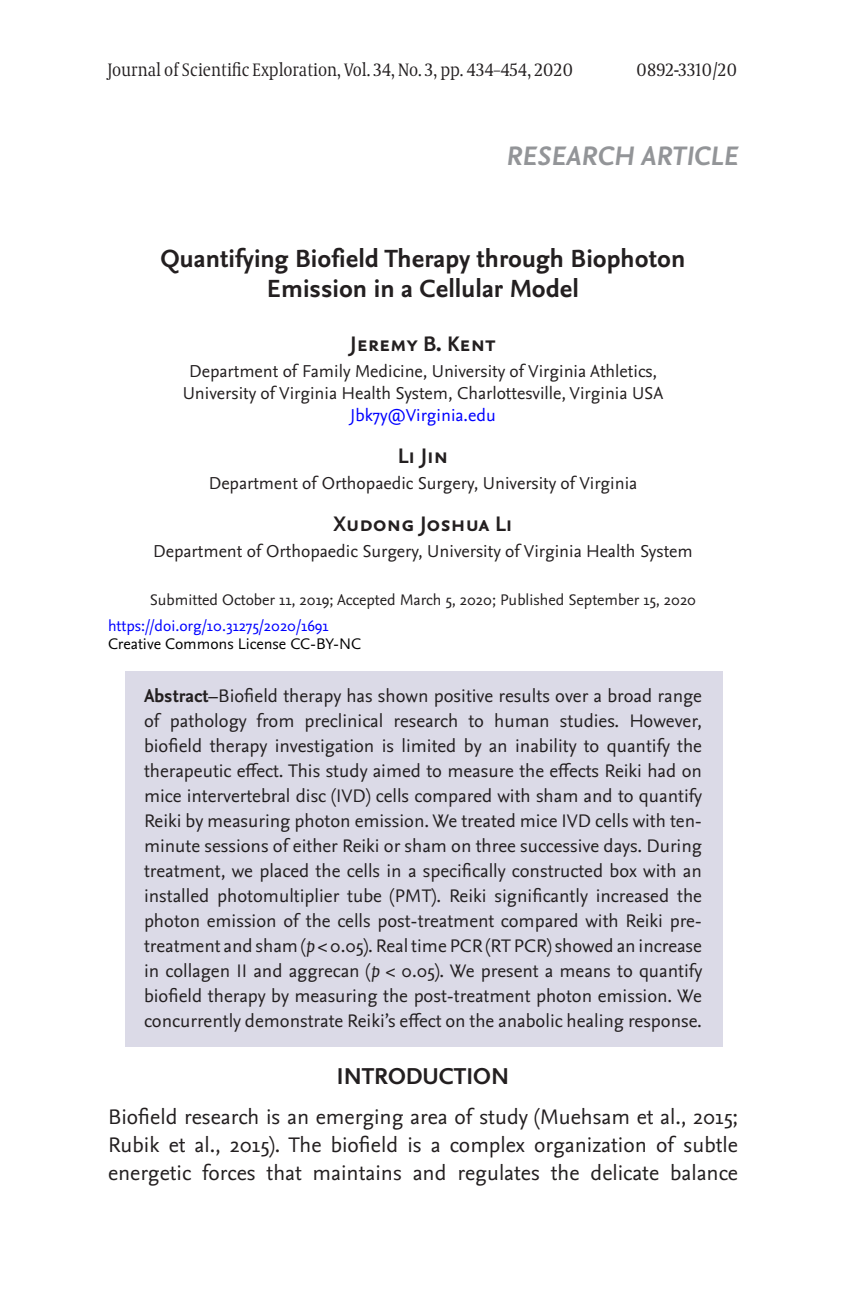
<style>
.page{position:relative;width:864px;height:1296px;background:#fff}
.page>*{position:absolute;margin:0;border:0;box-sizing:border-box;transform-origin:0 0}
.PT_SH{font:italic 700 28px "Nexus Sans Pro";color:#939598}
.t1{font:700 26px/30px "Nexus Sans Pro";color:#231f20;text-align:center}
.t2{font:700 24px "Nexus Sans Pro";color:#231f20}
.t3{font:22px/28px "Nexus Sans Pro";color:#231f20;text-align:justify}
.t4{font:700 22px "Nexus Sans Pro";color:#231f20}
.Abstract{font:19px/25px "Nexus Sans Pro";color:#231f20;text-align:justify}
.t5{font:18px "Nexus Sans Pro";color:#231f20}
.t6{font:18px "Coranto 2 Headline Lt";color:#231f20}
.t7{font:18px "Nexus Sans Pro";color:#00f}
.t8{font:16px "Nexus Sans Pro";color:#231f20}
.t9{font:16px "Nexus Sans Pro";color:#00f}
.t10{font:16px "Nexus Sans Pro";color:#000}
.s1{font-weight:700}
.s2{font-style:italic}
</style>
<div class="page">
<div style="left:125px;top:671px;width:598px;height:376px;background:#dbdae7"></div>
<p class="t6" style="left:107px;top:57px;width:467px">Journal of Scientific Exploration, Vol. 34, No. 3, pp. 434–454, 2020</p>
<p class="t6" style="left:636px;top:57px;width:103px">0892-3310/20</p>
<p class="PT_SH" style="left:506px;top:134px;width:234px">RESEARCH ARTICLE</p>
<p class="t1" style="left:161px;top:242px;width:526px">Quantifying Biofield Therapy through Biophoton<br>Emission in a Cellular Model</p>
<p class="t4" style="left:350px;top:327px;width:147px">Jeremy B. Kent</p>
<p class="t5" style="left:189px;top:357px;width:469px">Department of Family Medicine, University of Virginia Athletics,</p>
<p class="t5" style="left:183px;top:379px;width:482px">University of Virginia Health System, Charlottesville, Virginia USA</p>
<p class="t7" style="left:350px;top:401px;width:147px">Jbk7y@Virginia.edu</p>
<p class="t4" style="left:398px;top:439px;width:52px">Li Jin</p>
<p class="t5" style="left:209px;top:469px;width:430px">Department of Orthopaedic Surgery, University of Virginia</p>
<p class="t4" style="left:333px;top:507px;width:181px">Xudong Joshua Li</p>
<p class="t5" style="left:153px;top:537px;width:541px">Department of Orthopaedic Surgery, University of Virginia Health System</p>
<p class="t8" style="left:150px;top:587px;width:548px">Submitted October 11, 2019; Accepted March 5, 2020; Published September 15, 2020</p>
<p class="t9" style="left:108px;top:613px;width:222px">https://doi.org/10.31275/2020/1691</p>
<p class="t10" style="left:108px;top:631px;width:254px">Creative Commons License CC-BY-NC</p>
<p class="Abstract" style="left:144px;top:682px;width:560px"><span class="s1">Abstract</span>–Biofield therapy has shown positive results over a broad range of pathology from preclinical research to human studies. However, biofield therapy investigation is limited by an inability to quantify the therapeutic effect. This study aimed to measure the effects Reiki had on mice intervertebral disc (IVD) cells compared with sham and to quantify Reiki by measuring photon emission. We treated mice IVD cells with ten&shy;minute sessions of either Reiki or sham on three successive days. During treatment, we placed the cells in a specifically constructed box with an installed photomultiplier tube (PMT). Reiki significantly increased the photon emission of the cells post-treatment compared with Reiki pre&shy;treatment and sham (<span class="s2">p</span> &lt; 0.05). Real time PCR (RT PCR) showed an increase in collagen II and aggrecan (<span class="s2">p</span> &lt; 0.05). We present a means to quantify biofield therapy by measuring the post-treatment photon emission. We concurrently demonstrate Reiki’s effect on the anabolic healing response.</p>
<h1 class="t2" style="left:337px;top:1058px;width:174px">INTRODUCTION</h1>
<p class="t3" style="left:108px;top:1101px;width:631px">Biofield research is an emerging area of study (Muehsam et al., 2015; Rubik et al., 2015). The biofield is a complex organization of subtle energetic forces that maintains and regulates the delicate balance</p>
</div>
